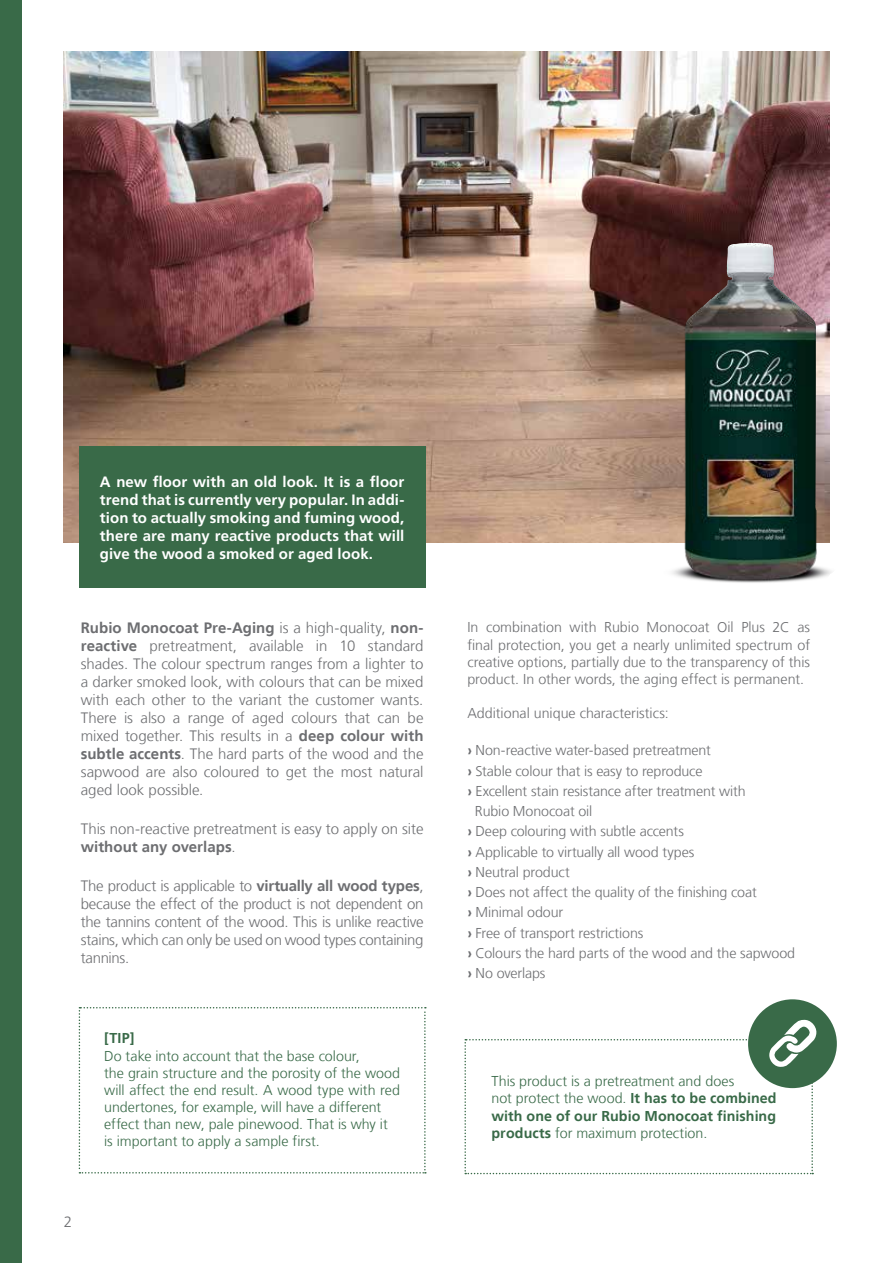
<style>
.page{position:relative;width:893px;height:1263px;background:#fff}
.page>*{position:absolute;margin:0;border:0;box-sizing:border-box;transform-origin:0 0}
.t1{font:300 15px/18px "Frutiger LT";letter-spacing:-.005em;color:#6d6e71;text-align:justify}
.t2{font:700 15px/18px "Frutiger LT Std";letter-spacing:.005em;color:#fff;text-align:justify}
.t3{font:300 14.25px/17.1px "Frutiger LT";letter-spacing:-.01em;color:#6d6e71;text-align:justify}
.t4{font:300 14.25px/17.1px "Frutiger LT";color:#396a48}
.t5{font:700 14.25px "Frutiger LT";color:#396a48}
.s1{font-weight:700}
.s2{font-family:"Frutiger LT Std";font-weight:900;font-stretch:condensed}
</style>
<div class="page">
<div style="left:0;top:0;width:21px;height:1263px;background:#396a48"></div>
<img style="left:64px;top:51px;width:765px;height:491px">
<img style="left:643px;top:243px;width:189px;height:340px">
<img style="left:704px;top:243px;width:112px;height:311px">
<div style="left:79px;top:446px;width:347px;height:142px;background:#396a48"></div>
<svg style="left:79px;top:1007px;width:347px;height:166px"></svg>
<div style="left:748px;top:999px;width:89px;height:89px;background:#396a48;border-radius:50%"></div>
<svg style="left:464px;top:1015px;width:355px;height:159px"></svg>
<p class="t2" style="left:100px;top:473px;width:306px">A new floor with an old look. It is a floor trend that is currently very popular. In addi&shy;tion to actually smoking and fuming wood, there are many reactive products that will give the wood a smoked or aged look.</p>
<p class="t1" style="left:81px;top:619px;width:344px"><span class="s1">Rubio Monocoat Pre-Aging</span> is a high-quality, <span class="s1">non&shy;reactive</span> pretreatment, available in 10 standard shades. The colour spectrum ranges from a lighter to a darker smoked look, with colours that can be mixed with each other to the variant the customer wants.<br>There is also a range of aged colours that can be mixed together. This results in a <span class="s1">deep colour with subtle accents</span>. The hard parts of the wood and the sapwood are also coloured to get the most natural aged look possible.</p>
<p class="t1" style="left:81px;top:820px;width:344px">This non-reactive pretreatment is easy to apply on site <span class="s1">without any overlaps</span>.</p>
<p class="t1" style="left:81px;top:877px;width:344px">The product is applicable to <span class="s1">virtually all wood types</span>, because the effect of the product is not dependent on the tannins content of the wood. This is unlike reactive stains, which can only be used on wood types containing tannins.</p>
<p class="t1" style="left:64px;top:1213px;width:10px">2</p>
<p class="t5" style="left:104px;top:1030px;width:32px">[TIP]</p>
<p class="t4" style="left:104px;top:1047px;width:297px">Do take into account that the base colour,<br>the grain structure and the porosity of the wood will affect the end result. A wood type with red undertones, for example, will have a different effect than new, pale pinewood. That is why it<br>is important to apply a sample first.</p>
<p class="t3" style="left:467px;top:619px;width:344px">In combination with Rubio Monocoat Oil Plus 2C as final protection, you get a nearly unlimited spectrum of creative options, partially due to the transparency of this product. In other words, the aging effect is permanent.</p>
<p class="t3" style="left:467px;top:705px;width:203px">Additional unique characteristics:</p>
<p class="t3" style="left:467px;top:742px;width:245px"><span class="s2">›</span> Non-reactive water-based pretreatment</p>
<p class="t3" style="left:467px;top:762px;width:237px"><span class="s2">›</span> Stable colour that is easy to reproduce</p>
<p class="t3" style="left:467px;top:782px;width:280px"><span class="s2">›</span> Excellent stain resistance after treatment with</p>
<p class="t3" style="left:475px;top:803px;width:119px">Rubio Monocoat oil</p>
<p class="t3" style="left:467px;top:823px;width:218px"><span class="s2">›</span> Deep colouring with subtle accents</p>
<p class="t3" style="left:467px;top:843px;width:228px"><span class="s2">›</span> Applicable to virtually all wood types</p>
<p class="t3" style="left:467px;top:863px;width:104px"><span class="s2">›</span> Neutral product</p>
<p class="t3" style="left:467px;top:884px;width:291px"><span class="s2">›</span> Does not affect the quality of the finishing coat</p>
<p class="t3" style="left:467px;top:904px;width:97px"><span class="s2">›</span> Minimal odour</p>
<p class="t3" style="left:467px;top:924px;width:178px"><span class="s2">›</span> Free of transport restrictions</p>
<p class="t3" style="left:467px;top:944px;width:329px"><span class="s2">›</span> Colours the hard parts of the wood and the sapwood</p>
<p class="t3" style="left:467px;top:965px;width:80px"><span class="s2">›</span> No overlaps</p>
<p class="t4" style="left:491px;top:1073px;width:287px">This product is a pretreatment and does<br>not protect the wood. <span class="s1">It has to be combined with one of our Rubio Monocoat finishing products</span> for maximum protection.</p>
</div>
